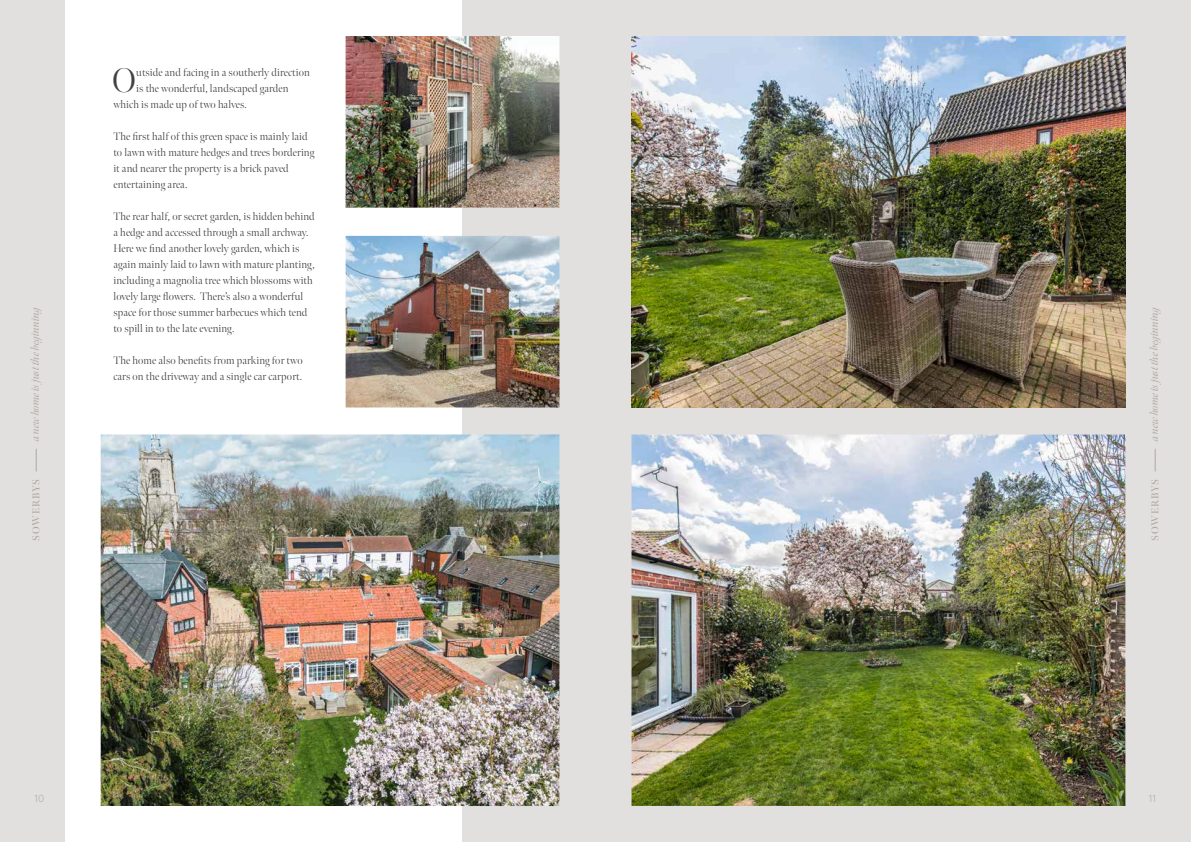
<style>
.page{position:relative;width:1191px;height:842px;background:#fff}
.page>*{position:absolute;margin:0;border:0;box-sizing:border-box;transform-origin:0 0}
.t1{font:300 34px "Meno Banner";color:#434141}
.t2{font:300 11px/16px "Meno Banner";letter-spacing:.01em;color:#434141}
.t3{font:italic 11px "Meno Banner";letter-spacing:-.01em;color:#ada8a0}
.t4{font:600 10px "Meno Banner";letter-spacing:.08em;color:#ada8a0}
.t5{font:300 10px "Quasimoda";color:#ada8a0}
</style>
<div class="page">
<div style="left:0;top:0;width:595px;height:842px;background:#e2e0df"></div>
<div style="left:595px;top:0;width:596px;height:842px;background:#e2e0df"></div>
<svg style="left:36px;top:449px;width:1px;height:22px"></svg>
<svg style="left:1155px;top:449px;width:1px;height:22px"></svg>
<div style="left:65px;top:0;width:396px;height:842px;background:#fff"></div>
<img style="left:631px;top:36px;width:494px;height:371px">
<img style="left:631px;top:434px;width:494px;height:372px">
<img style="left:101px;top:434px;width:458px;height:372px">
<img style="left:345px;top:36px;width:214px;height:172px">
<img style="left:345px;top:236px;width:214px;height:171px">
<h1 class="t1" style="left:112px;top:60px;width:25px">O</h1>
<p class="t2" style="left:136px;top:65px;width:175px">utside and facing in a southerly direction</p>
<p class="t2" style="left:136px;top:81px;width:154px">is the wonderful, landscaped garden</p>
<p class="t2" style="left:113px;top:97px;width:135px">which is made up of two halves.</p>
<p class="t2" style="left:113px;top:129px;width:202px">The first half of this green space is mainly laid to lawn with mature hedges and trees bordering it and nearer the property is a brick paved entertaining area.</p>
<p class="t2" style="left:113px;top:209px;width:203px">The rear half, or secret garden, is hidden behind a hedge and accessed through a small archway.<br>Here we find another lovely garden, which is again mainly laid to lawn with mature planting, including a magnolia tree which blossoms with lovely large flowers. There’s also a wonderful space for those summer barbecues which tend to spill in to the late evening.</p>
<p class="t2" style="left:113px;top:353px;width:191px">The home also benefits from parking for two cars on the driveway and a single car carport.</p>
<p class="t3" style="left:29px;top:441px;width:138px;rotate:-90deg">a new home is just the beginning</p>
<p class="t3" style="left:1147px;top:441px;width:138px;rotate:-90deg">a new home is just the beginning</p>
<p class="t4" style="left:30px;top:541px;width:63px;rotate:-90deg">SOWERBYS</p>
<p class="t4" style="left:1149px;top:541px;width:63px;rotate:-90deg">SOWERBYS</p>
<p class="t5" style="left:35px;top:791px;width:11px">10</p>
<p class="t5" style="left:1148px;top:791px;width:9px">11</p>
</div>
